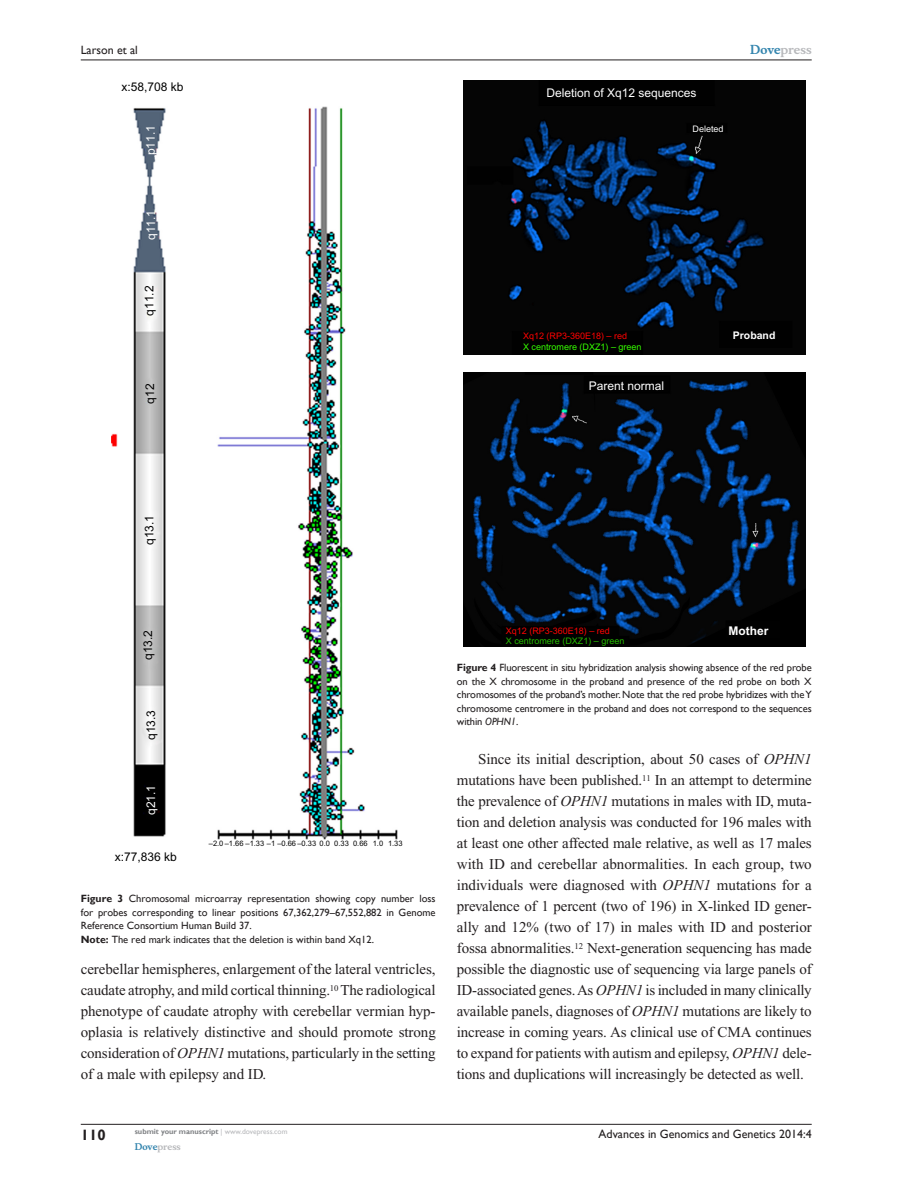
<style>
.page{position:relative;width:918px;height:1188px;background:#fff}
.page>*{position:absolute;margin:0;border:0;box-sizing:border-box;transform-origin:0 0}
.Tx{font:15px/21px "Times New Roman";letter-spacing:-.01em;color:#231f20;text-align:justify}
.TxF{font:15px/21px "Times New Roman";letter-spacing:-.01em;color:#231f20;text-align:justify}
.t1{font:700 15px "Gill Sans";color:#231f20}
.t2{font:12px "Arial";color:#fff}
.t3{font:12px "Gill Sans";color:#231f20}
.t4{font:12px "Arial";color:#000}
.t5{font:700 12px "Musee";color:#b8b9bc}
.t6{font:700 12px "Arial";color:#fff}
.FC{font:10.5px/13.5px "Gill Sans";color:#231f20;text-align:justify}
.t7{font:700 10.5px "Arial";color:#fff}
.t8{font:9px/10.6px "Arial";color:#35ff00}
.t9{font:9px/10.2px "Arial";color:#25ba00}
.t10{font:700 9px "Musee";color:#b8b9bc}
.t11{font:9px "Arial";color:#fff}
.t12{font:7.5px "Arial";color:#000}
.t13{font:700 7.5px "Gill Sans";color:#808285}
.s1{color:#3485ae}
.s2{color:#ff0202}
.s3{font-weight:700}
.s4{font-style:italic}
.s5{font-weight:400;color:#b8b9bc}
.s6{color:#fe0202}
</style>
<div class="page">
<hr style="left:81px;top:1124px;width:731px;height:1px;background:#231f20">
<hr style="left:81px;top:60px;width:731px;height:1px;background:#231f20">
<img style="left:111px;top:106px;width:287px;height:733px">
<img style="left:463px;top:81px;width:342px;height:273px">
<img style="left:463px;top:372px;width:342px;height:274px">
<p class="t3" style="left:81px;top:43px;width:59px">Larson et al</p>
<p class="t4" style="left:121px;top:80px;width:64px">x:58,708 kb</p>
<p class="t2" style="left:144px;top:155px;width:32px;rotate:-90deg">p11.1</p>
<p class="t2" style="left:144px;top:240px;width:32px;rotate:-90deg">q11.1</p>
<p class="t4" style="left:143px;top:316px;width:32px;rotate:-90deg">q11.2</p>
<p class="t4" style="left:143px;top:404px;width:22px;rotate:-90deg">q12</p>
<p class="t2" style="left:546px;top:86px;width:152px">Deletion of Xq12 sequences</p>
<p class="t11" style="left:693px;top:123px;width:33px">Deleted</p>
<p class="t5" style="left:750px;top:43px;width:63px"><span class="s1">Dove</span>press</p>
<p class="t8" style="left:523px;top:331px;width:120px"><span class="s2">Xq12 (RP3-360E18) – red<br></span>X centromere (DXZ1) – green</p>
<p class="t7" style="left:733px;top:329px;width:44px">Proband</p>
<p class="t2" style="left:589px;top:379px;width:77px">Parent normal</p>
<p class="t4" style="left:143px;top:545px;width:32px;rotate:-90deg">q13.1</p>
<p class="t4" style="left:141px;top:660px;width:32px;rotate:-90deg">q13.2</p>
<p class="t4" style="left:144px;top:740px;width:32px;rotate:-90deg">q13.3</p>
<p class="t2" style="left:144px;top:815px;width:32px;rotate:-90deg">q21.1</p>
<p class="t4" style="left:115px;top:850px;width:64px">x:77,836 kb</p>
<p class="t12" style="left:209px;top:839px;width:195px">–2.0 –1.66 –1.33 –1 –0.66 –0.33 0.0 0.33 0.66 1.0 1.33</p>
<p class="FC" style="left:81px;top:892px;width:356px"><span class="s3">Figure 3</span> Chromosomal microarray representation showing copy number loss for probes corresponding to linear positions 67,362,279–67,552,882 in Genome Reference Consortium Human Build 37.</p>
<p class="FC" style="left:81px;top:933px;width:295px"><span class="s3">Note:</span> The red mark indicates that the deletion is within band Xq12.</p>
<p class="TxF" style="left:81px;top:959px;width:357px">cerebellar hemispheres, enlargement of the lateral ventricles, caudate atrophy, and mild cortical thinning.<sup>10</sup> The radiological phenotype of caudate atrophy with cerebellar vermian hyp&shy;oplasia is relatively distinctive and should promote strong consideration of <span class="s4">OPHN1</span> mutations, particularly in the setting of a male with epilepsy and ID.</p>
<p class="t1" style="left:81px;top:1126px;width:26px">110</p>
<p class="t13" style="left:135px;top:1127px;width:154px">submit your manuscript <span class="s5">| www.dovepress.com</span></p>
<p class="t10" style="left:135px;top:1141px;width:48px"><span class="s1">Dove</span>press</p>
<p class="t9" style="left:506px;top:626px;width:120px"><span class="s6">Xq12 (RP3-360E18) – red<br></span>X centromere (DXZ1) – green</p>
<p class="t6" style="left:728px;top:623px;width:41px">Mother</p>
<p class="FC" style="left:457px;top:661px;width:356px"><span class="s3">Figure 4</span> Fluorescent in situ hybridization analysis showing absence of the red probe on the X chromosome in the proband and presence of the red probe on both X chromosomes of the proband’s mother. Note that the red probe hybridizes with the Y chromosome centromere in the proband and does not correspond to the sequences within <span class="s4">OPHN1</span>.</p>
<p class="Tx" style="left:457px;top:749px;width:356px;text-indent:21px">Since its initial description, about 50 cases of <span class="s4">OPHN1 </span>mutations have been published.<sup>11</sup> In an attempt to determine the prevalence of <span class="s4">OPHN1</span> mutations in males with ID, muta&shy;tion and deletion analysis was conducted for 196 males with at least one other affected male relative, as well as 17 males with ID and cerebellar abnormalities. In each group, two individuals were diagnosed with <span class="s4">OPHN1</span> mutations for a prevalence of 1 percent (two of 196) in X-linked ID gener&shy;ally and 12% (two of 17) in males with ID and posterior fossa abnormalities.<sup>12</sup> Next-generation sequencing has made possible the diagnostic use of sequencing via large panels of ID-associated genes. As <span class="s4">OPHN1</span> is included in many clinically available panels, diagnoses of <span class="s4">OPHN1</span> mutations are likely to increase in coming years. As clinical use of CMA continues to expand for patients with autism and epilepsy, <span class="s4">OPHN1</span> dele&shy;tions and duplications will increasingly be detected as well.</p>
<p class="t3" style="left:599px;top:1127px;width:215px">Advances in Genomics and Genetics 2014:4</p>
</div>
